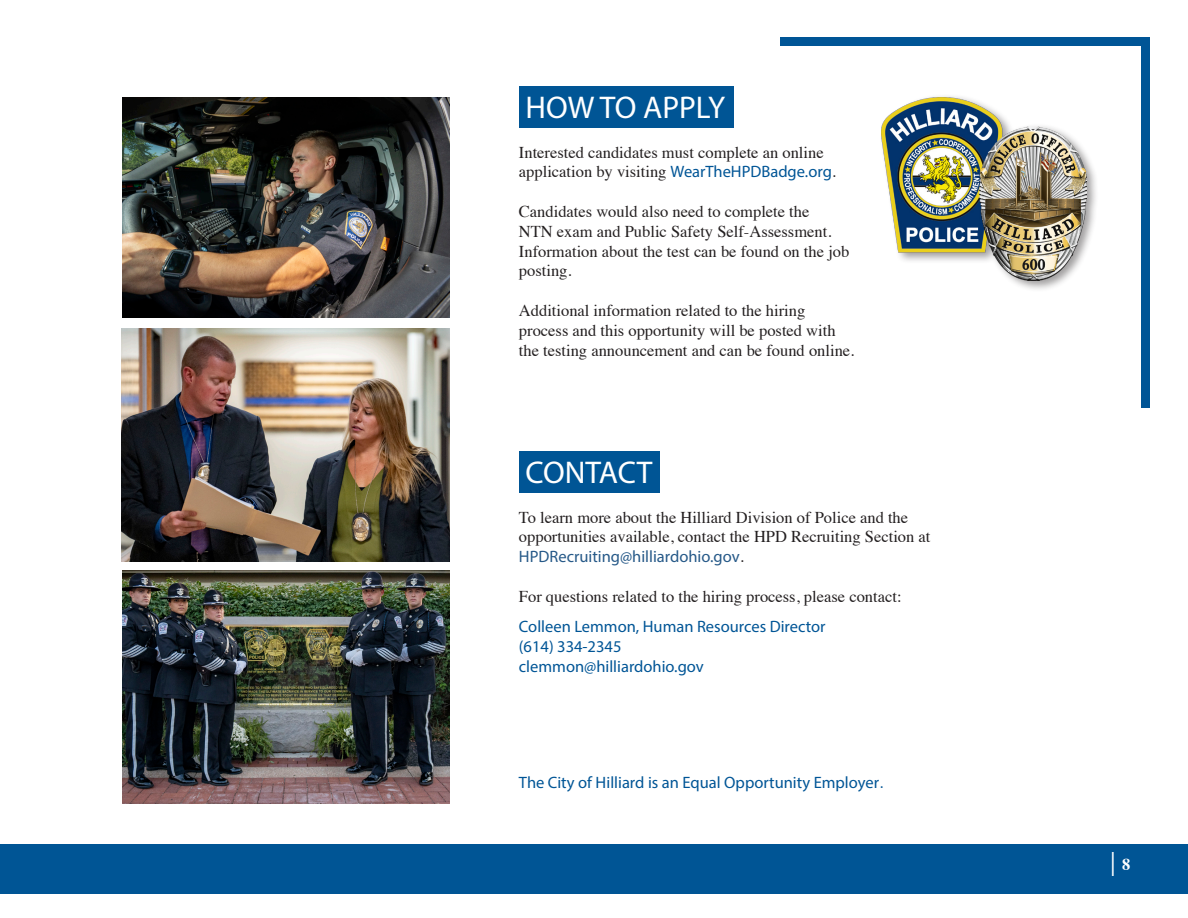
<style>
.page{position:relative;width:1188px;height:918px;background:#fff}
.page>*{position:absolute;margin:0;border:0;box-sizing:border-box;transform-origin:0 0}
.Body_Copy{font:31.5px "Myriad Pro";color:#fff}
.t1{font:24px "Minion Pro";color:#fff}
.t2{font:16.5px/19.8px "Times";color:#231f20}
.t3{font:16.5px "Myriad Pro";color:#005596}
.s1{font-family:"Myriad Pro";color:#005596}
.s2{font-family:"Myriad Pro";color:#265988}
.s3{font-family:"Times";font-style:italic}
.s4{font-family:"Times";font-weight:700;font-size:16.5px}
</style>
<div class="page">
<div style="left:780px;top:37px;width:370px;height:8px;background:#005596"></div>
<div style="left:1141px;top:38px;width:9px;height:370px;background:#005596"></div>
<div style="left:0;top:844px;width:1188px;height:49px;background:#005595"></div>
<div style="left:519px;top:86px;width:215px;height:42px;background:#005595"></div>
<div style="left:519px;top:451px;width:140px;height:41px;background:#005595"></div>
<img style="left:122px;top:98px;width:327px;height:219px">
<img style="left:122px;top:571px;width:327px;height:232px">
<img style="left:122px;top:329px;width:327px;height:232px">
<div style="left:880px;top:94px;width:219px;height:198px;background:#231f20;opacity:.43"></div>
<img style="left:882px;top:98px;width:204px;height:183px">
<p class="Body_Copy" style="left:526px;top:88px;width:201px">HOW TO APPLY</p>
<p class="t2" style="left:519px;top:141px;width:319px">Interested candidates must complete an online application by visiting <span class="s1">WearTheHPDBadge.org</span>.</p>
<p class="t2" style="left:519px;top:200px;width:332px">Candidates would also need to complete the<br>NTN exam and Public Safety Self-Assessment.<br>Information about the test can be found on the job posting.</p>
<p class="t2" style="left:519px;top:299px;width:337px">Additional information related to the hiring process and this opportunity will be posted with the testing announcement and can be found online.</p>
<p class="Body_Copy" style="left:526px;top:453px;width:128px">CONTACT</p>
<p class="t2" style="left:519px;top:506px;width:413px">To learn more about the Hilliard Division of Police and the opportunities available, contact the HPD Recruiting Section at<br><span class="s2">HPDRecruiting@hilliardohio.gov</span>.</p>
<p class="t2" style="left:519px;top:585px;width:384px">For questions related to the hiring process, please contact:</p>
<p class="t3" style="left:519px;top:616px;width:308px">Colleen Lemmon, Human Resources Director</p>
<p class="t3" style="left:519px;top:636px;width:104px">(614) 334-2345</p>
<p class="t3" style="left:519px;top:656px;width:186px">clemmon@hilliardohio.gov</p>
<p class="t3" style="left:519px;top:772px;width:366px">The City of Hilliard is an Equal Opportunity Employer<span class="s3">.</span></p>
<p class="t1" style="left:1110px;top:847px;width:22px">| <span class="s4">8</span></p>
</div>
